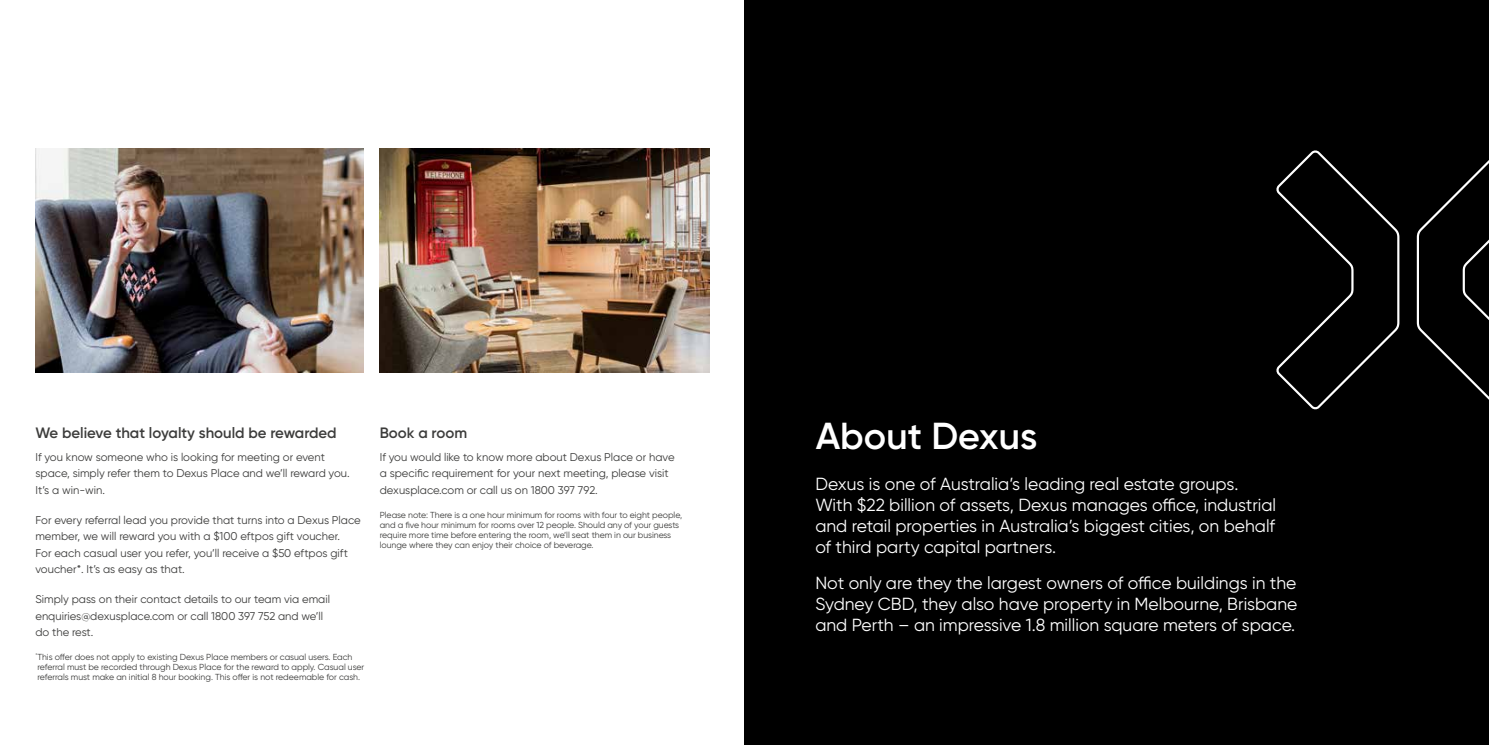
<style>
.page{position:relative;width:1489px;height:745px;background:#fff}
.page>*{position:absolute;margin:0;border:0;box-sizing:border-box;transform-origin:0 0}
.t1{font:600 37.5px "Gilroy";color:#fff}
.t2{font:17.5px/21.2px "Gilroy";color:#fff}
.t3{font:600 15px "Gilroy";color:#3c3c3b}
.t4{font:11.25px/16.2px "Gilroy";color:#3c3c3b}
.t5{font:8.75px/10px "Gilroy";letter-spacing:-.005em;color:#3c3c3b}
</style>
<div class="page">
<div style="left:744px;top:0;width:744px;height:744px;background:#000"></div>
<svg style="left:1276px;top:150px;width:212px;height:260px"></svg>
<img style="left:380px;top:149px;width:329px;height:223px">
<img style="left:35px;top:149px;width:328px;height:223px">
<h3 class="t3" style="left:35px;top:423px;width:303px">We believe that loyalty should be rewarded</h3>
<p class="t4" style="left:35px;top:448px;width:316px">If you know someone who is looking for meeting or event space, simply refer them to Dexus Place and we’ll reward you.<br>It’s a win-win.</p>
<p class="t4" style="left:35px;top:511px;width:327px">For every referral lead you provide that turns into a Dexus Place member, we will reward you with a $100 eftpos gift voucher.<br>For each casual user you refer, you’ll receive a $50 eftpos gift voucher*. It’s as easy as that.</p>
<p class="t4" style="left:35px;top:590px;width:296px">Simply pass on their contact details to our team via email enquiries@dexusplace.com or call 1800 397 752 and we’ll do the rest.</p>
<p class="t5" style="left:35px;top:651px;width:330px"><sup>*</sup>This offer does not apply to existing Dexus Place members or casual users. Each referral must be recorded through Dexus Place for the reward to apply. Casual user referrals must make an initial 8 hour booking. This offer is not redeemable for cash.</p>
<h3 class="t3" style="left:380px;top:423px;width:89px">Book a room</h3>
<p class="t4" style="left:380px;top:448px;width:296px">If you would like to know more about Dexus Place or have a specific requirement for your next meeting, please visit dexusplace.com or call us on 1800 397 792.</p>
<p class="t5" style="left:380px;top:509px;width:304px">Please note: There is a one hour minimum for rooms with four to eight people, and a five hour minimum for rooms over 12 people. Should any of your guests require more time before entering the room, we’ll seat them in our business lounge where they can enjoy their choice of beverage.</p>
<h1 class="t1" style="left:815px;top:412px;width:223px">About Dexus</h1>
<h2 class="t2" style="left:815px;top:472px;width:462px">Dexus is one of Australia’s leading real estate groups.<br>With $22 billion of assets, Dexus manages office, industrial and retail properties in Australia’s biggest cities, on behalf of third party capital partners.</h2>
<h2 class="t2" style="left:815px;top:571px;width:483px;text-align:justify">Not only are they the largest owners of office buildings in the Sydney CBD, they also have property in Melbourne, Brisbane and Perth – an impressive 1.8 million square meters of space.</h2>
</div>
